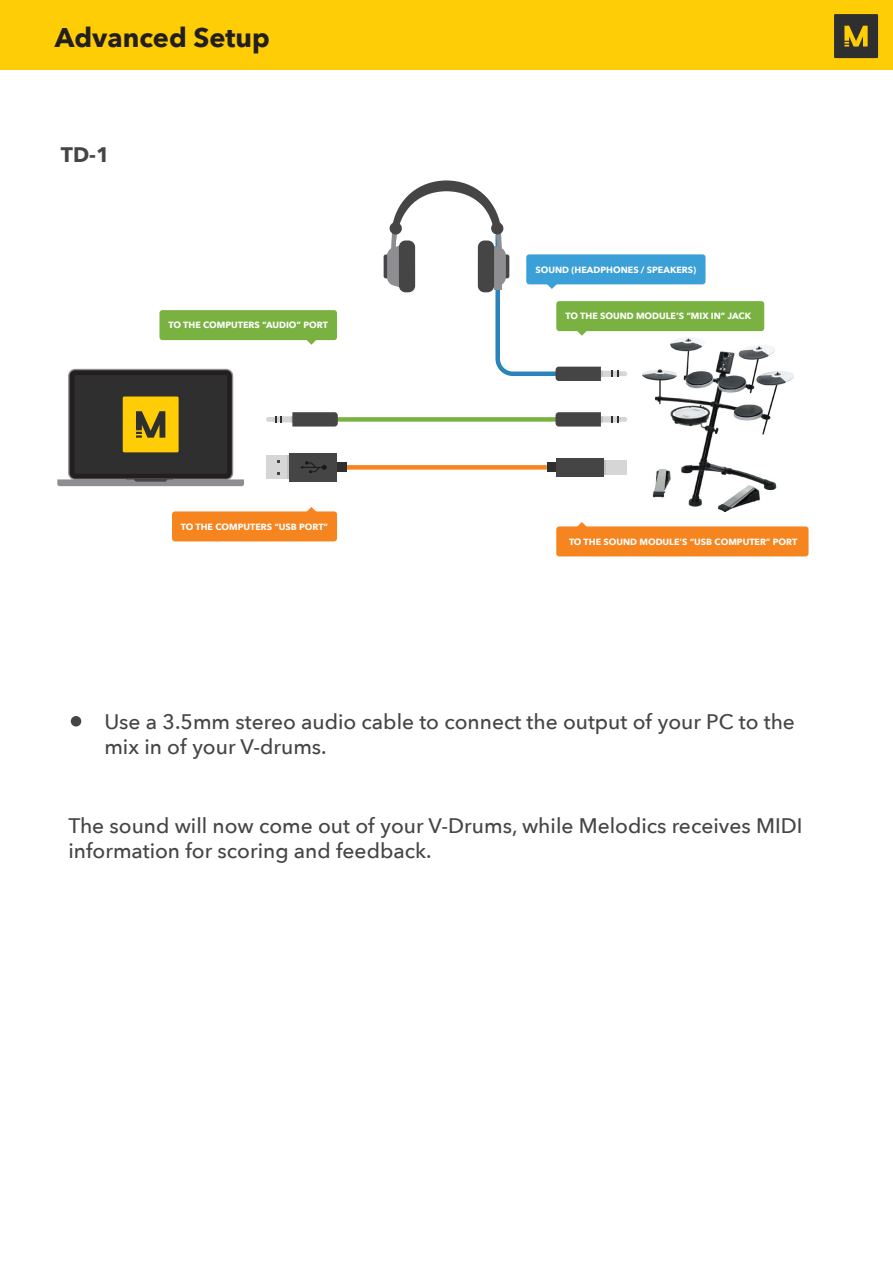
<style>
.page{position:relative;width:893px;height:1263px;background:#fff}
.page>*{position:absolute;margin:0;border:0;box-sizing:border-box;transform-origin:0 0}
.t1{font:700 27px "Avenir Next";color:#231f20}
.t2{font:500 21px/25.2px "Avenir Next";color:#454546}
.t3{font:700 21px "Avenir Next";color:#454546}
.t4{font:700 9px "Avenir Next";color:#fff}
</style>
<div class="page">
<div style="left:0;top:0;width:893px;height:70px;background:#ffcd05"></div>
<svg style="left:834px;top:14px;width:44px;height:44px;background:#514927"></svg>
<img style="left:642px;top:337px;width:151px;height:175px">
<div style="left:159px;top:310px;width:178px;height:30px;background:#7ab242;border-radius:3px"></div>
<svg style="left:301px;top:340px;width:21px;height:5px"></svg>
<div style="left:172px;top:511px;width:165px;height:30px;background:#f6841f;border-radius:3px"></div>
<svg style="left:301px;top:507px;width:21px;height:5px"></svg>
<div style="left:556px;top:526px;width:252px;height:30px;background:#f6841f;border-radius:3px"></div>
<svg style="left:571px;top:522px;width:21px;height:5px"></svg>
<svg style="left:68px;top:369px;width:165px;height:111px"></svg>
<div style="left:70px;top:370px;width:162px;height:109px;background:#231f20;border-radius:6px"></div>
<div style="left:74px;top:375px;width:153px;height:99px;background:#2f2f2f"></div>
<svg style="left:57px;top:479px;width:187px;height:7px"></svg>
<svg style="left:123px;top:396px;width:56px;height:56px;background:#d9b00c"></svg>
<div style="left:526px;top:254px;width:179px;height:30px;background:#3b9fd8;border-radius:3px"></div>
<svg style="left:593px;top:371px;width:27px;height:6px"></svg>
<svg style="left:612px;top:371px;width:15px;height:6px"></svg>
<div style="left:299px;top:465px;width:248px;height:5px;background:#f6841f"></div>
<div style="left:337px;top:463px;width:9px;height:9px;background:#2f2f2f"></div>
<div style="left:266px;top:456px;width:24px;height:23px;background:#d7d6d6"></div>
<hr style="left:287px;top:456px;width:3px;height:23px;background:#181818">
<div style="left:290px;top:453px;width:47px;height:28px;background:#454546"></div>
<svg style="left:300px;top:461px;width:27px;height:12px"></svg>
<div style="left:547px;top:463px;width:9px;height:9px;background:#2f2f2f"></div>
<div style="left:603px;top:460px;width:24px;height:14px;background:#d7d6d6"></div>
<hr style="left:603px;top:460px;width:3px;height:14px;background:#181818">
<div style="left:556px;top:458px;width:47px;height:19px;background:#454546"></div>
<div style="left:312px;top:417px;width:248px;height:5px;background:#7ab242"></div>
<div style="left:273px;top:416px;width:27px;height:6px;background:#d7d6d6;border-radius:2px"></div>
<svg style="left:291px;top:412px;width:47px;height:15px"></svg>
<svg style="left:266px;top:416px;width:16px;height:6px"></svg>
<svg style="left:593px;top:416px;width:27px;height:6px"></svg>
<svg style="left:555px;top:412px;width:47px;height:15px"></svg>
<svg style="left:612px;top:416px;width:15px;height:6px"></svg>
<div style="left:556px;top:301px;width:208px;height:30px;background:#7ab242;border-radius:3px"></div>
<div style="left:384px;top:254px;width:7px;height:24px;background:#454546;border-radius:2px"></div>
<svg style="left:387px;top:180px;width:215px;height:201px"></svg>
<div style="left:71px;top:716px;width:10px;height:10px;background:#454546;border-radius:50%"></div>
<p class="t1" style="left:55px;top:14px;width:217px">Advanced Setup</p>
<p class="t3" style="left:61px;top:136px;width:50px">TD-1</p>
<p class="t4" style="left:169px;top:317px;width:161px">TO THE COMPUTERS “AUDIO” PORT</p>
<p class="t4" style="left:181px;top:519px;width:149px">TO THE COMPUTERS “USB PORT”</p>
<p class="t4" style="left:536px;top:262px;width:162px">SOUND (HEADPHONES / SPEAKERS)</p>
<p class="t4" style="left:566px;top:308px;width:187px">TO THE SOUND MODULE’S “MIX IN” JACK</p>
<p class="t4" style="left:569px;top:534px;width:230px">TO THE SOUND MODULE’S “USB COMPUTER” PORT</p>
<p class="t2" style="left:104px;top:708px;width:692px">Use a 3.5mm stereo audio cable to connect the output of your PC to the mix in of your V-drums.</p>
<p class="t2" style="left:68px;top:812px;width:735px">The sound will now come out of your V-Drums, while Melodics receives MIDI information for scoring and feedback.</p>
</div>
